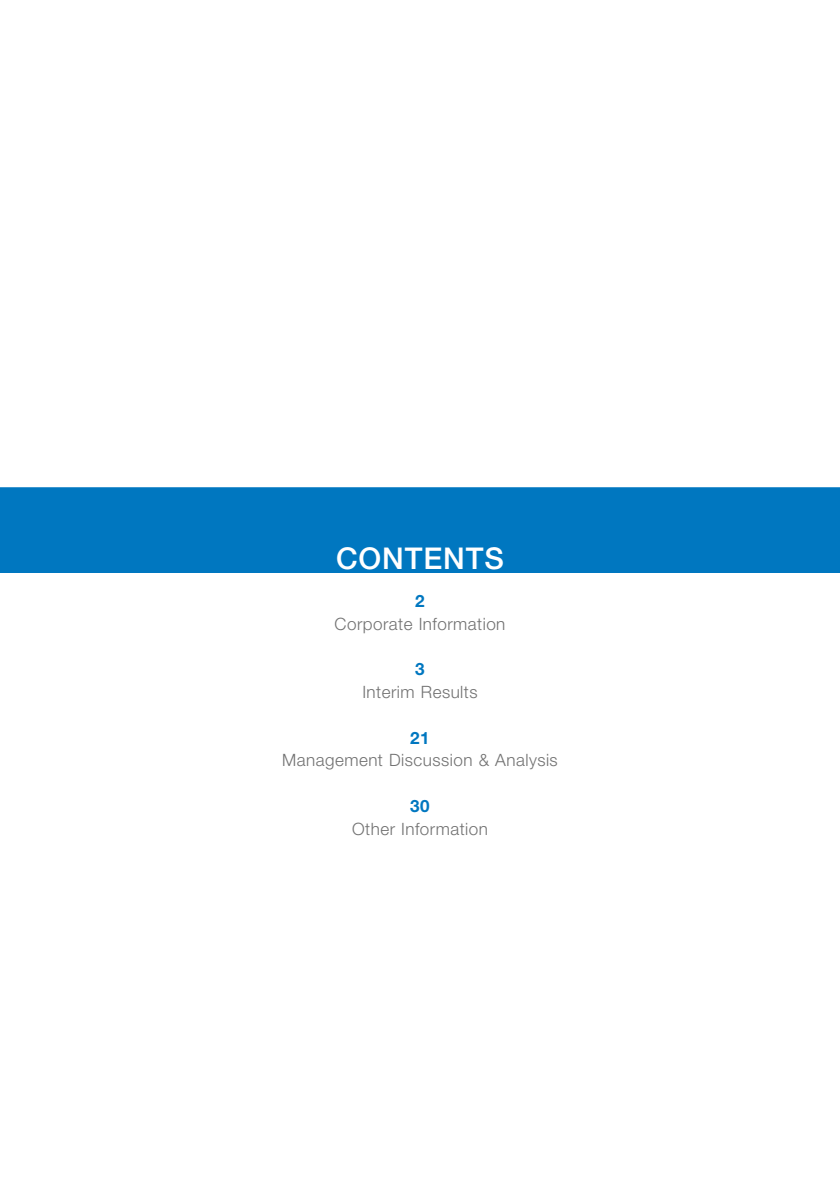
<style>
.page{position:relative;width:840px;height:1191px;background:#fff}
.page>*{position:absolute;margin:0;border:0;box-sizing:border-box;transform-origin:0 0}
.t1{font:500 30px "Helvetica Neue LT Std";letter-spacing:.03em;color:#fff}
.t2{font:300 17px "Helvetica Neue LT Std";letter-spacing:.03em;color:#727272}
.t3{font:700 17px "Helvetica Neue LT Std";color:#0077c0}
</style>
<div class="page">
<div style="left:0;top:487px;width:839px;height:86px;background:#0077c0"></div>
<h1 class="t1" style="left:336px;top:541px;width:169px">CONTENTS</h1>
<p class="t3" style="left:415px;top:590px;width:11px">2</p>
<p class="t2" style="left:334px;top:613px;width:172px">Corporate Information</p>
<p class="t3" style="left:415px;top:658px;width:11px">3</p>
<p class="t2" style="left:362px;top:681px;width:117px">Interim Results</p>
<p class="t3" style="left:410px;top:727px;width:21px">21</p>
<p class="t2" style="left:282px;top:750px;width:277px">Management Discussion &amp; Analysis</p>
<p class="t3" style="left:410px;top:795px;width:21px">30</p>
<p class="t2" style="left:352px;top:818px;width:137px">Other Information</p>
</div>
